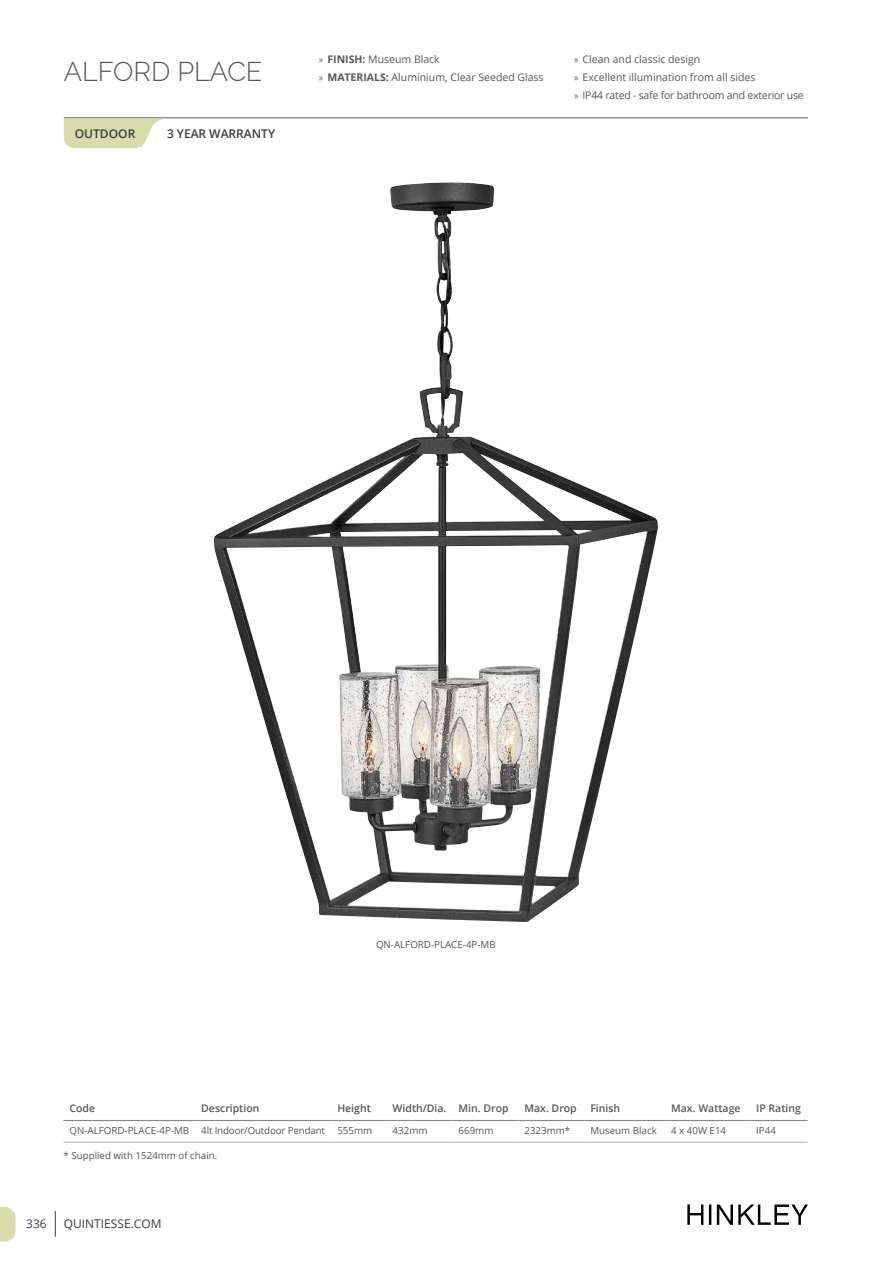
<style>
.page{position:relative;width:893px;height:1263px;background:#fff}
.page>*{position:absolute;margin:0;border:0;box-sizing:border-box;transform-origin:0 0}
.t1{font:300 27px "Raleway";color:#575756}
.t2{font:600 12px "Open Sans";color:#3c3c3b}
.t3{font:12px "Open Sans";color:#3c3c3b}
.t4{font:10.5px/18px "Open Sans";color:#575756}
.t5{font:600 10.5px "Open Sans";color:#575756}
.t6{font:9.75px "Open Sans";color:#575756}
.s1{font-family:"Myriad Pro"}
.s2{font-weight:700}
</style>
<div class="page">
<svg style="left:55px;top:1211px;width:1px;height:26px"></svg>
<svg style="left:687px;top:1204px;width:121px;height:21px"></svg>
<hr style="left:64px;top:117px;width:744px;height:1px;background:#575756">
<svg style="left:0;top:1207px;width:16px;height:34px"></svg>
<svg style="left:64px;top:119px;width:99px;height:29px"></svg>
<img style="left:214px;top:182px;width:444px;height:740px">
<hr style="left:63px;top:1120px;width:132px;height:1px;background:#878787">
<hr style="left:195px;top:1120px;width:136px;height:1px;background:#878787">
<hr style="left:331px;top:1120px;width:56px;height:1px;background:#878787">
<hr style="left:387px;top:1120px;width:65px;height:1px;background:#878787">
<hr style="left:452px;top:1120px;width:66px;height:1px;background:#878787">
<hr style="left:518px;top:1120px;width:66px;height:1px;background:#878787">
<hr style="left:584px;top:1120px;width:81px;height:1px;background:#878787">
<hr style="left:665px;top:1120px;width:85px;height:1px;background:#878787">
<hr style="left:750px;top:1120px;width:58px;height:1px;background:#878787">
<hr style="left:63px;top:1142px;width:132px;height:1px;background:#b3b2b2">
<hr style="left:195px;top:1142px;width:136px;height:1px;background:#b3b2b2">
<hr style="left:331px;top:1142px;width:56px;height:1px;background:#b3b2b2">
<hr style="left:387px;top:1142px;width:65px;height:1px;background:#b3b2b2">
<hr style="left:452px;top:1142px;width:66px;height:1px;background:#b3b2b2">
<hr style="left:518px;top:1142px;width:66px;height:1px;background:#b3b2b2">
<hr style="left:584px;top:1142px;width:81px;height:1px;background:#b3b2b2">
<hr style="left:665px;top:1142px;width:85px;height:1px;background:#b3b2b2">
<hr style="left:750px;top:1142px;width:58px;height:1px;background:#b3b2b2">
<h1 class="t1" style="left:64px;top:55px;width:200px">ALFORD PLACE</h1>
<p class="t4" style="left:319px;top:50px;width:226px"><span class="s1">»</span> <span class="s2">FINISH:</span> Museum Black<br><span class="s1">»</span> <span class="s2">MATERIALS:</span> Aluminium, Clear Seeded Glass</p>
<p class="t2" style="left:75px;top:125px;width:62px">OUTDOOR</p>
<p class="t2" style="left:167px;top:125px;width:110px">3 YEAR WARRANTY</p>
<p class="t4" style="left:574px;top:50px;width:231px"><span class="s1">»</span> Clean and classic design<br><span class="s1">»</span> Excellent illumination from all sides<br><span class="s1">»</span> IP44 rated - safe for bathroom and exterior use</p>
<p class="t6" style="left:376px;top:938px;width:121px">QN-ALFORD-PLACE-4P-MB</p>
<p class="t5" style="left:69px;top:1101px;width:27px">Code</p>
<p class="t5" style="left:201px;top:1101px;width:60px">Description</p>
<p class="t5" style="left:337px;top:1101px;width:35px">Height</p>
<p class="t5" style="left:393px;top:1101px;width:118px">Width/Dia. Min. Drop</p>
<p class="t5" style="left:524px;top:1101px;width:54px">Max. Drop</p>
<p class="t5" style="left:590px;top:1101px;width:31px">Finish</p>
<p class="t5" style="left:671px;top:1101px;width:71px">Max. Wattage</p>
<p class="t5" style="left:756px;top:1101px;width:46px">IP Rating</p>
<p class="t6" style="left:69px;top:1124px;width:257px">QN-ALFORD-PLACE-4P-MB 4lt Indoor/Outdoor Pendant</p>
<p class="t6" style="left:337px;top:1124px;width:36px">555mm</p>
<p class="t6" style="left:393px;top:1124px;width:36px">432mm</p>
<p class="t6" style="left:458px;top:1124px;width:36px">669mm</p>
<p class="t6" style="left:524px;top:1124px;width:47px">2323mm*</p>
<p class="t6" style="left:590px;top:1124px;width:68px">Museum Black</p>
<p class="t6" style="left:671px;top:1124px;width:57px">4 x 40W E14</p>
<p class="t6" style="left:756px;top:1124px;width:21px">IP44</p>
<p class="t6" style="left:63px;top:1149px;width:155px">* Supplied with 1524mm of chain.</p>
<p class="t3" style="left:26px;top:1215px;width:22px">336</p>
<p class="t3" style="left:64px;top:1215px;width:99px">QUINTIESSE.COM</p>
</div>
